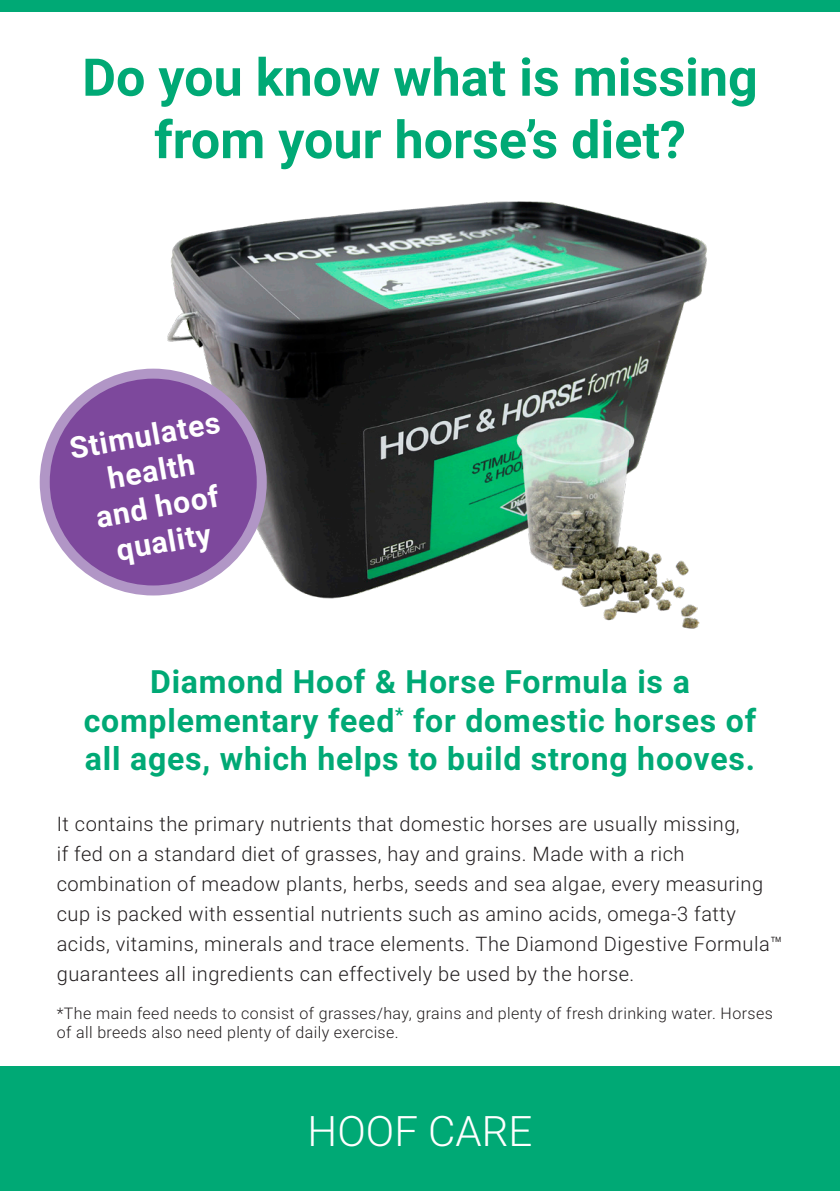
<style>
.page{position:relative;width:840px;height:1191px;background:#fff}
.page>*{position:absolute;margin:0;border:0;box-sizing:border-box;transform-origin:0 0}
.t1{font:700 52px "Roboto";color:#00a975}
.t2{font:300 42px "Roboto";color:#fff}
.t3{font:700 32px "Roboto";letter-spacing:.025em;color:#00a975}
.t4{font:700 30px/36px "Roboto";color:#fff;text-align:center}
.t5{font:300 20px/30px "Roboto";letter-spacing:.025em;color:#231f20}
.t6{font:300 16px/19.2px "Roboto";letter-spacing:.025em;color:#231f20}
</style>
<div class="page">
<div style="left:0;top:0;width:839px;height:11px;background:#00a975"></div>
<div style="left:0;top:1066px;width:839px;height:125px;background:#00a975"></div>
<img style="left:164px;top:201px;width:543px;height:428px">
<div style="left:45px;top:374px;width:216px;height:216px;background:#7d489c;border-radius:50%"></div>
<div style="left:40px;top:369px;width:226px;height:226px;border:10px solid #b196c6;border-radius:50%"></div>
<p class="t1" style="left:82px;top:41px;width:676px">Do you know what is missing</p>
<p class="t1" style="left:154px;top:103px;width:533px">from your horse’s diet?</p>
<p class="t4" style="left:67px;top:430px;width:153px;rotate:-10deg">Stimulates health</p>
<p class="t4" style="left:93px;top:498px;width:125px;rotate:-10deg">and hoof quality</p>
<p class="t3" style="left:150px;top:659px;width:541px">Diamond Hoof &amp; Horse Formula is a</p>
<p class="t3" style="left:84px;top:698px;width:673px">complementary feed<sup>*</sup> for domestic horses of</p>
<p class="t3" style="left:85px;top:736px;width:671px">all ages, which helps to build strong hooves.</p>
<p class="t5" style="left:57px;top:807px;width:727px">It contains the primary nutrients that domestic horses are usually missing,<br>if fed on a standard diet of grasses, hay and grains. Made with a rich combination of meadow plants, herbs, seeds and sea algae, every measuring cup is packed with essential nutrients such as amino acids, omega-3 fatty acids, vitamins, minerals and trace elements. The Diamond Digestive Formula™ guarantees all ingredients can effectively be used by the horse.</p>
<p class="t6" style="left:57px;top:1002px;width:717px">*The main feed needs to consist of grasses/hay, grains and plenty of fresh drinking water. Horses of all breeds also need plenty of daily exercise.</p>
<p class="t2" style="left:307px;top:1101px;width:226px">HOOF CARE</p>
</div>
